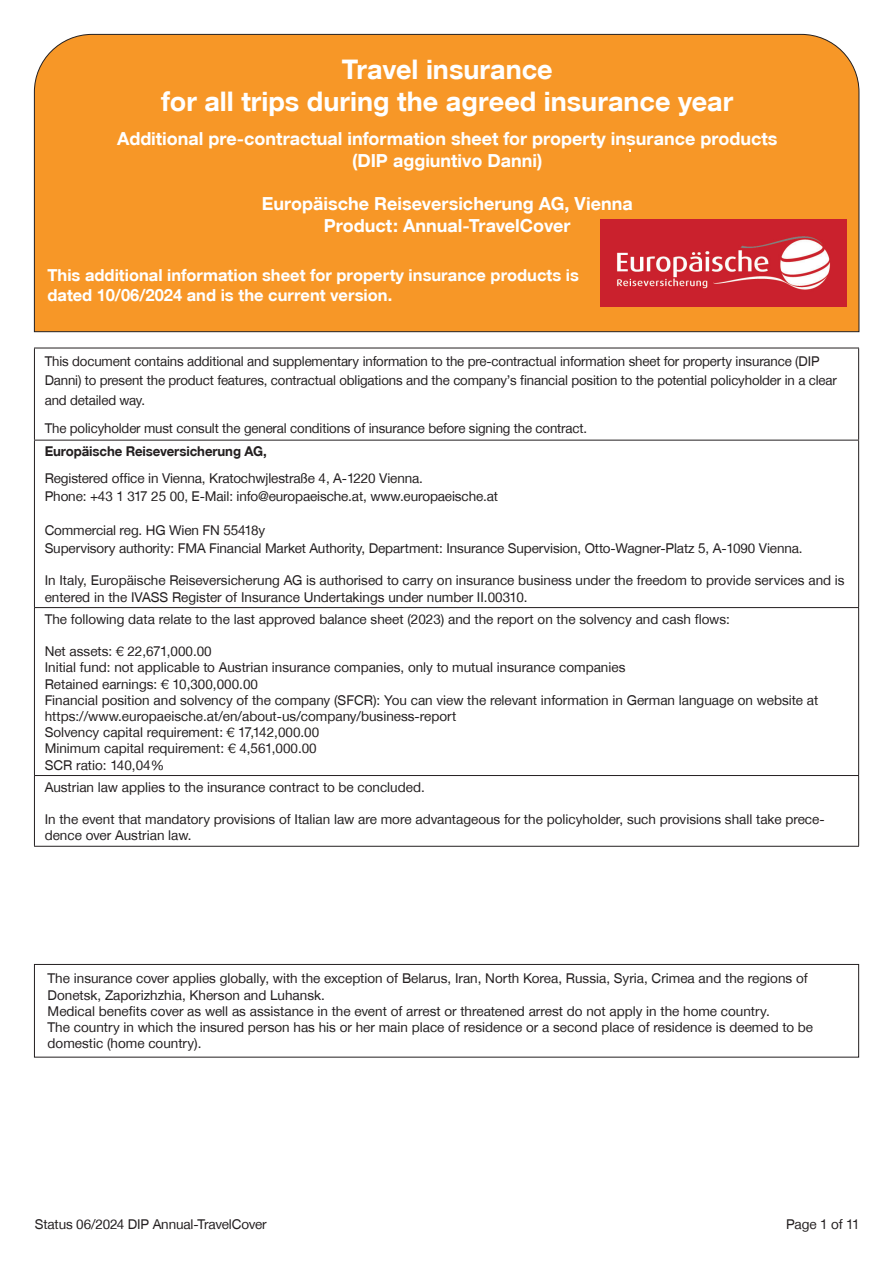
<style>
.page{position:relative;width:893px;height:1263px;background:#fff}
.page>*{position:absolute;margin:0;border:0;box-sizing:border-box;transform-origin:0 0}
.t1{font:27px/32.4px "Helvetica Fet";color:#fff;text-align:center}
.t2{font:18px/21.6px "Helvetica Fet";color:#fff;text-align:center}
.t3{font:16.5px/19.8px "Helvetica Fet";color:#fff}
.t4{font:13.5px/16.2px "Helvetica Nor";color:#231f20}
.t5{font:13.5px "Helvetica Fet";letter-spacing:-.01em;color:#231f20}
</style>
<div class="page">
<hr style="left:34px;top:440px;width:825px;height:1px;background:#231f20">
<hr style="left:34px;top:607px;width:825px;height:1px;background:#231f20">
<hr style="left:34px;top:775px;width:825px;height:1px;background:#231f20">
<hr style="left:34px;top:348px;width:825px;height:1px;background:#231f20">
<hr style="left:34px;top:348px;width:1px;height:92px;background:#231f20">
<hr style="left:858px;top:348px;width:1px;height:92px;background:#231f20">
<hr style="left:34px;top:440px;width:1px;height:167px;background:#231f20">
<hr style="left:858px;top:440px;width:1px;height:167px;background:#231f20">
<hr style="left:34px;top:608px;width:1px;height:167px;background:#231f20">
<hr style="left:858px;top:608px;width:1px;height:167px;background:#231f20">
<hr style="left:34px;top:776px;width:1px;height:70px;background:#231f20">
<hr style="left:858px;top:776px;width:1px;height:70px;background:#231f20">
<hr style="left:34px;top:846px;width:825px;height:1px;background:#231f20">
<div style="left:34px;top:964px;width:825px;height:93px;border:1px solid #231f20"></div>
<div style="left:34px;top:34px;width:826px;height:298px;background:#f79727"></div>
<img style="left:600px;top:219px;width:247px;height:87px">
<h1 class="t1" style="left:161px;top:53px;width:574px">Travel insurance<br>for all trips during the agreed insurance year</h1>
<h2 class="t2" style="left:117px;top:128px;width:662px">Additional pre-contractual information sheet for property insurance products (DIP aggiuntivo Danni)</h2>
<h2 class="t2" style="left:262px;top:193px;width:372px">Europäische Reiseversicherung AG, Vienna<br>Product: Annual-TravelCover</h2>
<p class="t3" style="left:47px;top:265px;width:533px">This additional information sheet for property insurance products is dated 10/06/2024 and is the current version.</p>
<p class="t4" style="left:45px;top:351px;width:794px;line-height:19.5px">This document contains additional and supplementary information to the pre-contractual information sheet for property insurance (DIP<br>Danni) to present the product features, contractual obligations and the company’s financial position to the potential policyholder in a clear and detailed way.</p>
<p class="t4" style="left:45px;top:420px;width:544px">The policyholder must consult the general conditions of insurance before signing the contract.</p>
<p class="t5" style="left:45px;top:443px;width:223px">Europäische Reiseversicherung AG,</p>
<p class="t4" style="left:45px;top:469px;width:455px;line-height:18px">Registered office in Vienna, Kratochwjlestraße 4, A-1220 Vienna.<br>Phone: +43 1 317 25 00, E-Mail: info@europaeische.at, www.europaeische.at</p>
<p class="t4" style="left:45px;top:521px;width:759px;line-height:18px">Commercial reg. HG Wien FN 55418y<br>Supervisory authority: FMA Financial Market Authority, Department: Insurance Supervision, Otto-Wagner-Platz 5, A-1090 Vienna.</p>
<p class="t4" style="left:45px;top:572px;width:801px">In Italy, Europäische Reiseversicherung AG is authorised to carry on insurance business under the freedom to provide services and is entered in the IVASS Register of Insurance Undertakings under number II.00310.</p>
<p class="t4" style="left:45px;top:611px;width:687px">The following data relate to the last approved balance sheet (2023) and the report on the solvency and cash flows:</p>
<p class="t4" style="left:45px;top:643px;width:775px">Net assets: € 22,671,000.00<br>Initial fund: not applicable to Austrian insurance companies, only to mutual insurance companies<br>Retained earnings: € 10,300,000.00<br>Financial position and solvency of the company (SFCR): You can view the relevant information in German language on website at https://www.europaeische.at/en/about-us/company/business-report<br>Solvency capital requirement: € 17,142,000.00<br>Minimum capital requirement: € 4,561,000.00<br>SCR ratio: 140,04%</p>
<p class="t4" style="left:45px;top:779px;width:382px">Austrian law applies to the insurance contract to be concluded.</p>
<p class="t4" style="left:45px;top:811px;width:781px">In the event that mandatory provisions of Italian law are more advantageous for the policyholder, such provisions shall take prece&shy;dence over Austrian law.</p>
<p class="t4" style="left:48px;top:970px;width:767px">The insurance cover applies globally, with the exception of Belarus, Iran, North Korea, Russia, Syria, Crimea and the regions of Donetsk, Zaporizhzhia, Kherson and Luhansk.<br>Medical benefits cover as well as assistance in the event of arrest or threatened arrest do not apply in the home country.<br>The country in which the insured person has his or her main place of residence or a second place of residence is deemed to be domestic (home country).</p>
<p class="t4" style="left:35px;top:1216px;width:233px">Status 06/2024 DIP Annual-TravelCover</p>
<p class="t4" style="left:786px;top:1216px;width:75px">Page 1 of 11</p>
</div>
